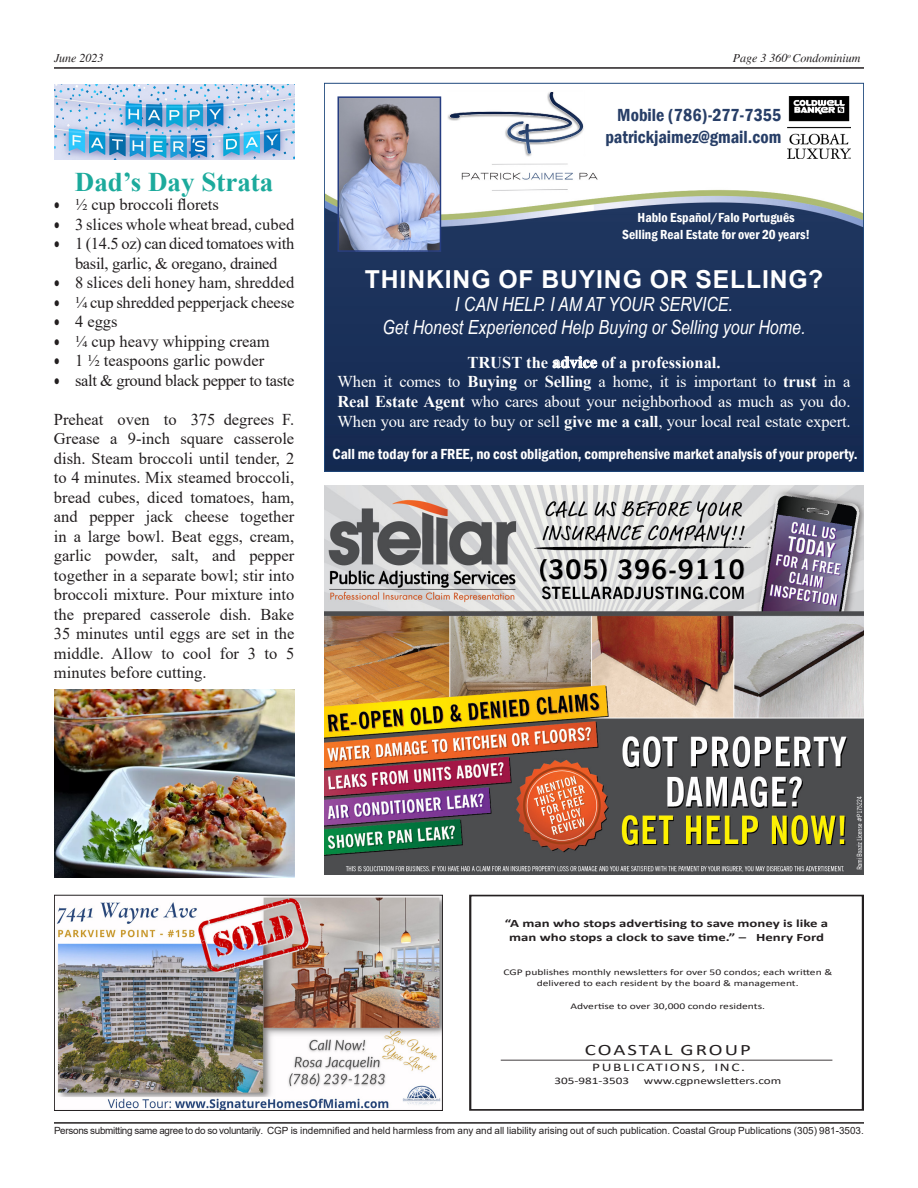
<style>
.page{position:relative;width:918px;height:1188px;background:#fff}
.page>*{position:absolute;margin:0;border:0;box-sizing:border-box;transform-origin:0 0}
.t1{font:700 27px "Times New Roman";color:#1caa9c}
.t2{font:700 24.75px "Arial";letter-spacing:.035em;color:#fff}
.t3{font:italic 19.5px/23.4px "Arial Narrow";color:#fff;text-align:center}
.t4{font:600 condensed 18px/22.5px "Franklin Gothic";color:#273e67;text-align:right}
.t5{font:16.5px/19.5px "Times New Roman";color:#231f20;text-align:justify}
.t6{font:16.5px/19.8px "Times New Roman";letter-spacing:-.01em;color:#fff;text-align:center}
.t7{font:16.5px/19.5px "Times New Roman";letter-spacing:-.02em;color:#231f20;text-align:center}
.t8{font:15.9px "Calibri";letter-spacing:.095em;color:#231f20;scale:1.32 1}
.t9{font:600 condensed 15px "Franklin Gothic";color:#fff}
.t10{font:600 condensed 13.5px/16.2px "Franklin Gothic";color:#fff;text-align:center}
.t11{font:italic 12px "Times";color:#231f20}
.t12{font:11.7px "Calibri";letter-spacing:.1em;color:#231f20;scale:1.32 1}
.t13{font:700 11.25px/13.5px "Calibri";color:#231f20;text-align:center;scale:1.32 1}
.t14{font:10.05px "Calibri";color:#231f20;scale:1.32 1}
.t15{font:9.9px "Arial";color:#231f20}
.t16{font:8.7px/10.5px "Calibri";color:#231f20;text-align:center;scale:1.32 1}
.s1{font-weight:700}
</style>
<div class="page">
<hr style="left:54px;top:67px;width:810px;height:2px;background:#231f20">
<hr style="left:54px;top:1122px;width:810px;height:2px;background:#231f20">
<div style="left:469px;top:895px;width:395px;height:216px;border:2px solid #231f20"></div>
<hr style="left:501px;top:1060px;width:331px;height:1px;background:#231f20">
<img style="left:324px;top:485px;width:540px;height:389px">
<img style="left:56px;top:897px;width:385px;height:212px">
<div style="left:54px;top:895px;width:389px;height:216px;border:1px solid #231f20"></div>
<img style="left:326px;top:96px;width:536px;height:374px">
<img style="left:447px;top:92px;width:152px;height:101px">
<img style="left:341px;top:99px;width:97px;height:150px">
<div style="left:338px;top:96px;width:103px;height:156px;border:2px solid #263d81"></div>
<img style="left:788px;top:96px;width:62px;height:63px">
<img style="left:54px;top:689px;width:240px;height:188px">
<img style="left:54px;top:85px;width:240px;height:74px">
<p class="t11" style="left:54px;top:52px;width:51px">June 2023</p>
<p class="t11" style="left:733px;top:52px;width:129px">Page 3 360<sup>o</sup> Condominium</p>
<h1 class="t1" style="left:75px;top:162px;width:200px">Dad’s Day Strata</h1>
<p class="t5" style="left:54px;top:195px;width:166px">• ½ cup broccoli florets</p>
<p class="t5" style="left:54px;top:214px;width:242px">• 3 slices whole wheat bread, cubed</p>
<p class="t7" style="left:54px;top:234px;width:242px">• 1 (14.5 oz) can diced tomatoes with basil, garlic, &amp; oregano, drained</p>
<p class="t5" style="left:54px;top:273px;width:242px">• 8 slices deli honey ham, shredded</p>
<p class="t5" style="left:54px;top:292px;width:242px">• ¼ cup shredded pepperjack cheese</p>
<p class="t5" style="left:54px;top:312px;width:65px">• 4 eggs</p>
<p class="t5" style="left:54px;top:331px;width:217px">• ¼ cup heavy whipping cream</p>
<p class="t5" style="left:54px;top:351px;width:212px">• 1 ½ teaspoons garlic powder</p>
<p class="t7" style="left:54px;top:370px;width:242px">• salt &amp; ground black pepper to taste</p>
<p class="t5" style="left:54px;top:409px;width:242px">Preheat oven to 375 degrees F.<br>Grease a 9-inch square casserole dish. Steam broccoli until tender, 2 to 4 minutes. Mix steamed broccoli, bread cubes, diced tomatoes, ham, and pepper jack cheese together in a large bowl. Beat eggs, cream, garlic powder, salt, and pepper together in a separate bowl; stir into broccoli mixture. Pour mixture into the prepared casserole dish. Bake 35 minutes until eggs are set in the middle. Allow to cool for 3 to 5 minutes before cutting.</p>
<p class="t4" style="left:605px;top:103px;width:177px">Mobile (786)-277-7355 patrickjaimez@gmail.com</p>
<p class="t10" style="left:622px;top:210px;width:190px">Hablo Español/Falo Português<br>Selling Real Estate for over 20 years!</p>
<h2 class="t2" style="left:365px;top:261px;width:460px">THINKING OF BUYING OR SELLING?</h2>
<p class="t3" style="left:382px;top:292px;width:425px">I CAN HELP. I AM AT YOUR SERVICE.<br>Get Honest Experienced Help Buying or Selling your Home.</p>
<p class="t6" style="left:338px;top:352px;width:515px"><span class="s1">TRUST the advice of a professional.<br></span>When it comes to <span class="s1">Buying</span> or <span class="s1">Selling</span> a home, it is important to <span class="s1">trust</span> in a <span class="s1">Real Estate Agent</span> who cares about your neighborhood as much as you do.<br>When you are ready to buy or sell <span class="s1">give me a call</span>, your local real estate expert.</p>
<p class="t9" style="left:333px;top:444px;width:527px">Call me today for a FREE, no cost obligation, comprehensive market analysis of your property.</p>
<p class="t13" style="left:505px;top:917px;width:246px">“A man who stops advertising to save money is like a man who stops a clock to save time.” – Henry Ford</p>
<p class="t16" style="left:503px;top:967px;width:251px">CGP publishes monthly newsletters for over 50 condos; each written &amp; delivered to each resident by the board &amp; management.</p>
<p class="t16" style="left:570px;top:1000px;width:149px">Advertise to over 30,000 condo residents.</p>
<p class="t8" style="left:585px;top:1039px;width:127px">COASTAL GROUP</p>
<p class="t12" style="left:592px;top:1059px;width:117px">PUBLICATIONS, INC.</p>
<p class="t14" style="left:554px;top:1074px;width:58px">305-981-3503</p>
<p class="t14" style="left:644px;top:1074px;width:106px">www.cgpnewsletters.com</p>
<p class="t15" style="left:54px;top:1123px;width:811px">Persons submitting same agree to do so voluntarily. CGP is indemnified and held harmless from any and all liability arising out of such publication. Coastal Group Publications (305) 981-3503.</p>
</div>
